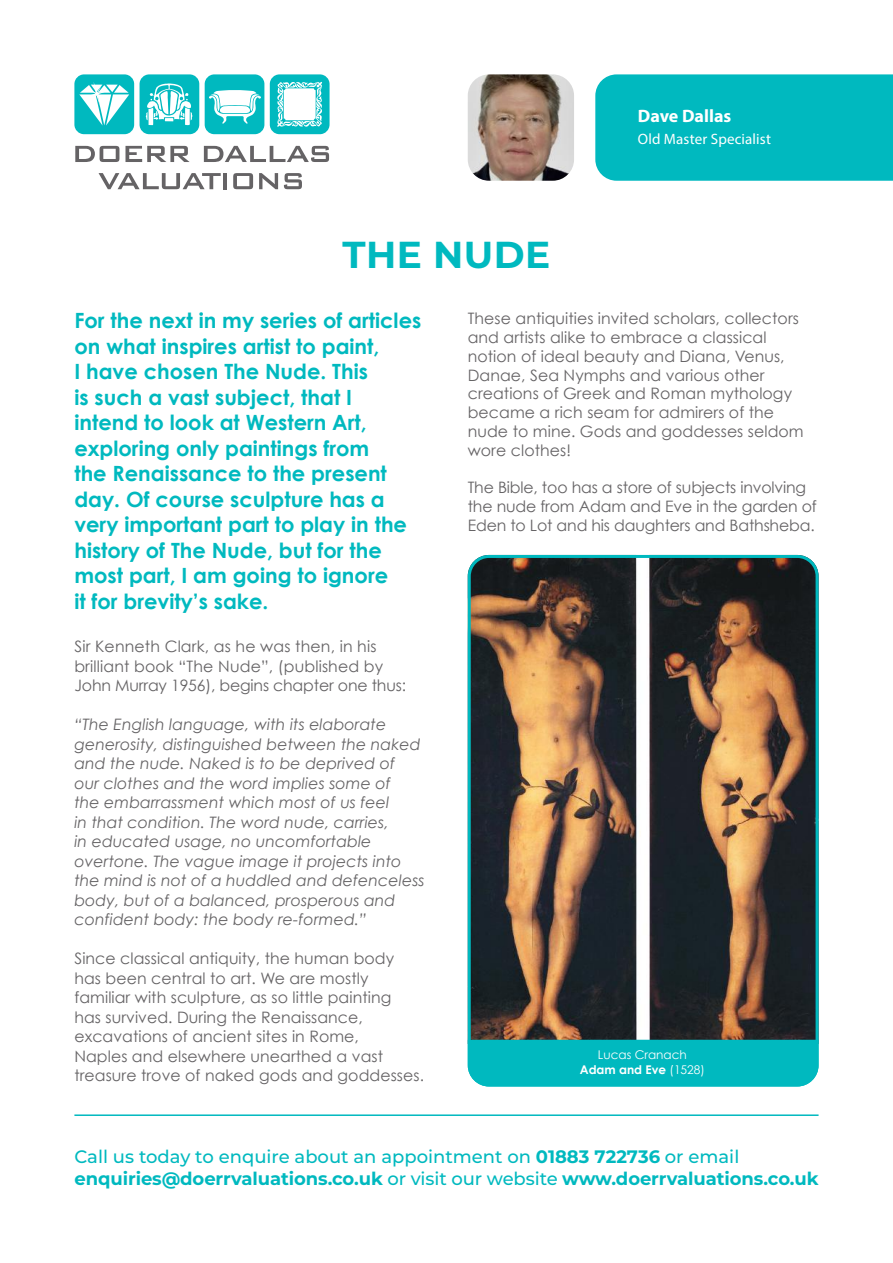
<style>
.page{position:relative;width:893px;height:1263px;background:#fff}
.page>*{position:absolute;margin:0;border:0;box-sizing:border-box;transform-origin:0 0}
.t1{font:700 37.5px "Montserrat";letter-spacing:.01em;color:#00b9bf}
.t2{font:700 21px/25.5px "Century Gothic";color:#00b9bf}
.t3{font:700 18px/21.8px "Montserrat";letter-spacing:-.005em;color:#00b9bf}
.t4{font:700 18px "Myriad Pro";color:#fff}
.t5{font:15.75px/18.8px "Century Gothic";letter-spacing:.005em;color:#656365}
.t6{font:italic 15.75px/19.5px "Century Gothic";letter-spacing:.005em;color:#656365}
.t7{font:15px "Myriad Pro";letter-spacing:.01em;color:#fff}
.t8{font:12px/14.4px "Century Gothic";color:#fff;text-align:center}
.s1{font-weight:700}
.s2{font-weight:500}
</style>
<div class="page">
<div style="left:595px;top:74px;width:298px;height:107px;background:#00b9bf"></div>
<hr style="left:74px;top:1114px;width:745px;height:2px;background:#00b9bf">
<div style="left:74px;top:74px;width:60px;height:60px;background:#00b9bf;border-radius:10px"></div>
<div style="left:140px;top:74px;width:59px;height:60px;background:#00b9bf;border-radius:10px"></div>
<div style="left:205px;top:74px;width:59px;height:60px;background:#00b9bf;border-radius:10px"></div>
<div style="left:270px;top:74px;width:60px;height:60px;background:#00b9bf;border-radius:10px"></div>
<svg style="left:79px;top:82px;width:50px;height:44px"></svg>
<svg style="left:277px;top:81px;width:45px;height:46px;background:#b7ebec"></svg>
<svg style="left:209px;top:90px;width:52px;height:34px"></svg>
<svg style="left:145px;top:83px;width:48px;height:42px"></svg>
<svg style="left:75px;top:146px;width:44px;height:16px"></svg>
<svg style="left:125px;top:146px;width:65px;height:16px"></svg>
<svg style="left:204px;top:146px;width:125px;height:16px"></svg>
<svg style="left:99px;top:173px;width:122px;height:16px"></svg>
<hr style="left:223px;top:173px;width:4px;height:16px;background:#656365">
<svg style="left:233px;top:173px;width:20px;height:16px"></svg>
<svg style="left:259px;top:173px;width:19px;height:16px"></svg>
<svg style="left:284px;top:173px;width:18px;height:16px"></svg>
<img style="left:468px;top:74px;width:106px;height:107px">
<img style="left:468px;top:555px;width:347px;height:485px">
<div style="left:468px;top:555px;width:351px;height:531px;border:3px solid #00b9bf;border-radius:20px"></div>
<div style="left:468px;top:1040px;width:351px;height:46px;background:#00b9bf"></div>
<h1 class="t1" style="left:343px;top:228px;width:209px">THE NUDE</h1>
<p class="t4" style="left:638px;top:104px;width:95px">Dave Dallas</p>
<p class="t7" style="left:638px;top:130px;width:135px">Old Master Specialist</p>
<p class="t2" style="left:74px;top:307px;width:348px">For the next in my series of articles on what inspires artist to paint,<br>I have chosen The Nude. This<br>is such a vast subject, that I<br>intend to look at Western Art, exploring only paintings from<br>the Renaissance to the present day. Of course sculpture has a very important part to play in the history of The Nude, but for the most part, I am going to ignore<br>it for brevity’s sake.</p>
<p class="t5" style="left:74px;top:637px;width:333px;line-height:19.5px">Sir Kenneth Clark, as he was then, in his brilliant book “The Nude”, (published by<br>John Murray 1956), begins chapter one thus:</p>
<p class="t6" style="left:74px;top:715px;width:352px">“The English language, with its elaborate generosity, distinguished between the naked and the nude. Naked is to be deprived of<br>our clothes and the word implies some of<br>the embarrassment which most of us feel<br>in that condition. The word nude, carries,<br>in educated usage, no uncomfortable overtone. The vague image it projects into the mind is not of a huddled and defenceless body, but of a balanced, prosperous and confident body: the body re-formed.”</p>
<p class="t5" style="left:74px;top:949px;width:351px;line-height:19.5px">Since classical antiquity, the human body has been central to art. We are mostly familiar with sculpture, as so little painting<br>has survived. During the Renaissance, excavations of ancient sites in Rome,<br>Naples and elsewhere unearthed a vast treasure trove of naked gods and goddesses.</p>
<p class="t5" style="left:468px;top:309px;width:337px">These antiquities invited scholars, collectors and artists alike to embrace a classical notion of ideal beauty and Diana, Venus, Danae, Sea Nymphs and various other creations of Greek and Roman mythology became a rich seam for admirers of the nude to mine. Gods and goddesses seldom wore clothes!</p>
<p class="t5" style="left:468px;top:478px;width:351px">The Bible, too has a store of subjects involving the nude from Adam and Eve in the garden of<br>Eden to Lot and his daughters and Bathsheba.</p>
<p class="t8" style="left:580px;top:1048px;width:127px">Lucas Cranach<br><span class="s1">Adam and Eve</span> (1528)</p>
<p class="t3" style="left:74px;top:1145px;width:746px"><span class="s2">Call us today to enquire about an appointment on</span> 01883 722736 <span class="s2">or email </span>enquiries@doerrvaluations.co.uk <span class="s2">or visit our website</span> www.doerrvaluations.co.uk</p>
</div>
